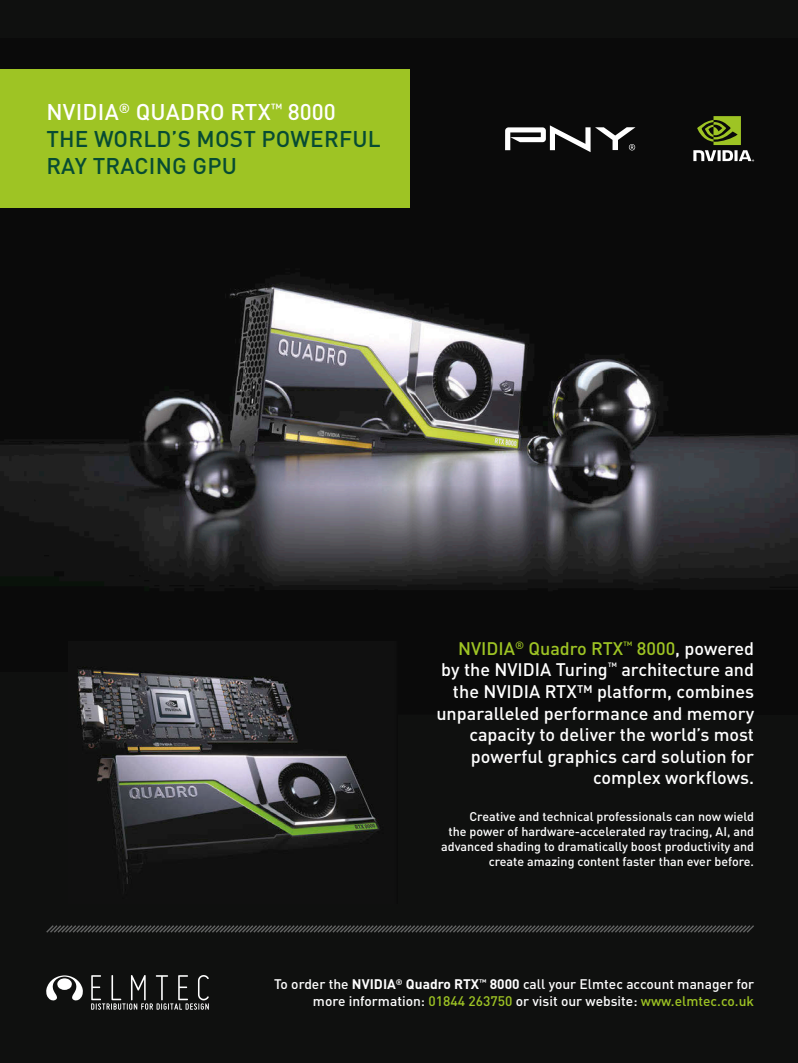
<style>
.page{position:relative;width:798px;height:1063px;background:#fff}
.page>*{position:absolute;margin:0;border:0;box-sizing:border-box;transform-origin:0 0}
.t1{font:500 22.5px/27px "DIN Pro";letter-spacing:.01em;color:#074b33}
.t2{font:500 18px/21.6px "DIN Pro";color:#fff;text-align:right}
.t3{font:500 13.75px/16.5px "DIN Pro";color:#fff;text-align:right}
.t4{font:500 12.5px/15px "DIN Pro";color:#fff;text-align:right}
.s1{color:#fff}
.s2{color:#9ec424}
.s3{font-weight:700}
</style>
<div class="page">
<div style="left:0;top:0;width:797px;height:1063px;background:#0f100f"></div>
<img style="left:0;top:69px;width:643px;height:307px">
<img style="left:680px;top:159px;width:117px;height:420px">
<img style="left:0;top:376px;width:377px;height:210px">
<img style="left:377px;top:376px;width:303px;height:210px">
<div style="left:0;top:70px;width:410px;height:138px;background:#9ec424"></div>
<svg style="left:505px;top:125px;width:130px;height:27px"></svg>
<svg style="left:693px;top:116px;width:60px;height:45px"></svg>
<img style="left:77px;top:669px;width:303px;height:221px">
<svg style="left:46px;top:975px;width:37px;height:26px"></svg>
<svg style="left:91px;top:975px;width:118px;height:35px"></svg>
<svg style="left:46px;top:925px;width:708px;height:8px"></svg>
<p class="t1" style="left:46px;top:96px;width:336px"><span class="s1">NVIDIA</span><sup>®</sup> <span class="s1">QUADRO RTX</span><sup>™</sup> <span class="s1">8000<br></span>THE WORLD’S MOST POWERFUL<br>RAY TRACING GPU</p>
<p class="t2" style="left:436px;top:636px;width:319px"><span class="s2">NVIDIA</span><sup>®</sup> <span class="s2">Quadro RTX</span><sup>™</sup> <span class="s2">8000</span>, powered by the NVIDIA Turing<sup>™</sup> architecture and the NVIDIA RTX™ platform, combines unparalleled performance and memory capacity to deliver the world’s most powerful graphics card solution for complex workflows.</p>
<p class="t4" style="left:441px;top:808px;width:314px">Creative and technical professionals can now wield<br>the power of hardware-accelerated ray tracing, AI, and advanced shading to dramatically boost productivity and create amazing content faster than ever before.</p>
<p class="t3" style="left:274px;top:975px;width:481px">To order the <span class="s3">NVIDIA</span><sup>®</sup> <span class="s3">Quadro RTX</span><sup>™</sup> <span class="s3">8000</span> call your Elmtec account manager for more information: <span class="s2">01844 263750</span> or visit our website: <span class="s2">www.elmtec.co.uk</span></p>
</div>
